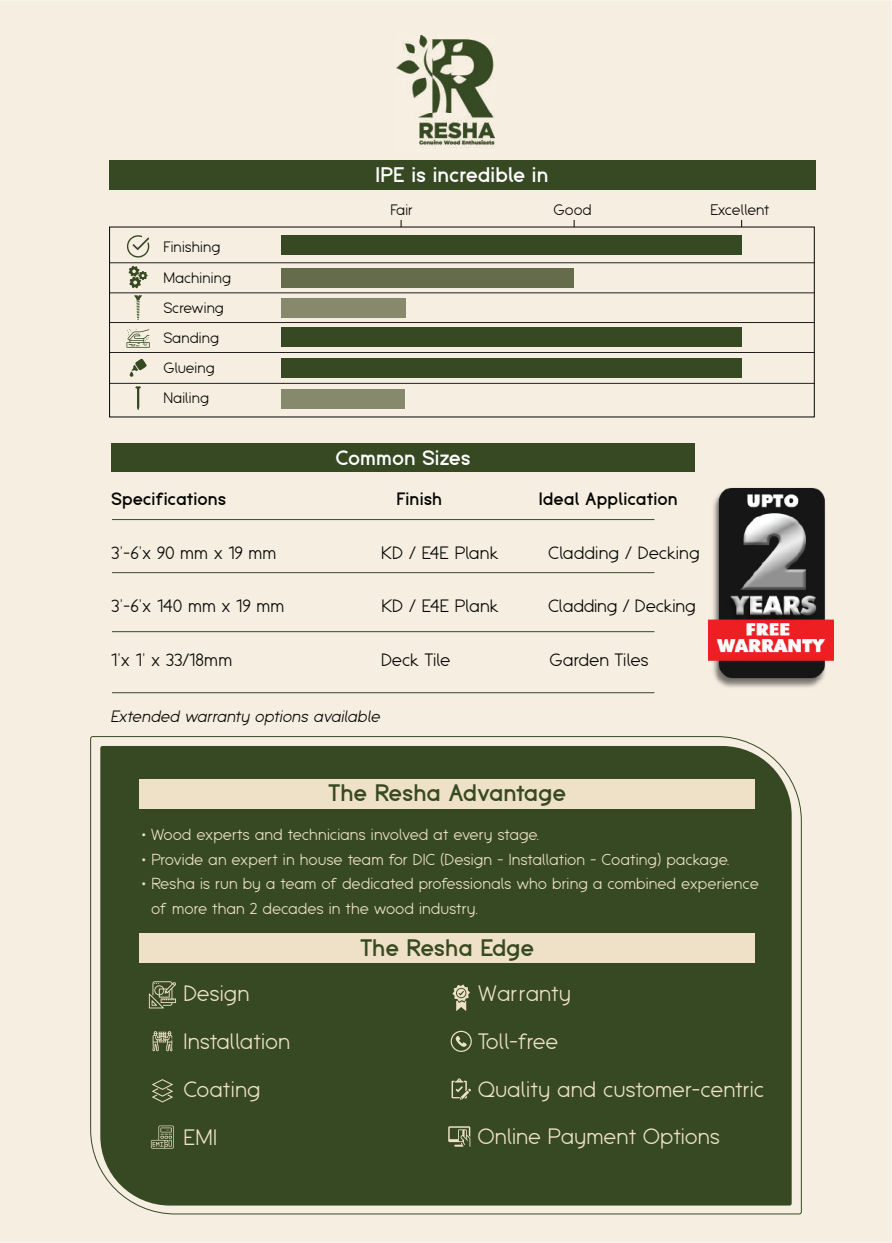
<style>
.page{position:relative;width:892px;height:1243px;background:#fff}
.page>*{position:absolute;margin:0;border:0;box-sizing:border-box;transform-origin:0 0}
.t1{font:700 23.7px "Espera";letter-spacing:-.005em;color:#374923}
.t2{font:22.2px/47.8px "Espera";letter-spacing:-.005em;color:#eee1c7}
.t3{font:700 21px "Espera";letter-spacing:.01em;color:#fff}
.t4{font:700 20.85px "Espera";color:#fff}
.t5{font:17.85px "Espera";letter-spacing:-.01em;color:#040503}
.t6{font:700 17.85px "Espera";color:#040503}
.t7{font:italic 16.35px "Espera";color:#040503}
.t8{font:15.9px/24.5px "Espera";color:#eee1c7}
.t9{font:15.15px "Espera";letter-spacing:-.02em;color:#040503}
.t10{font:15.15px "Espera";color:#040503}
.t11{font:15px/30px "Espera";letter-spacing:.005em;color:#040503}
</style>
<div class="page">
<div style="left:0;top:0;width:891px;height:1242px;background:#f6efe1"></div>
<div style="left:111px;top:443px;width:583px;height:29px;background:#374923"></div>
<hr style="left:112px;top:519px;width:542px;height:1px;background:#374a24">
<hr style="left:112px;top:572px;width:542px;height:1px;background:#374a24">
<hr style="left:112px;top:631px;width:542px;height:1px;background:#374a24">
<hr style="left:112px;top:692px;width:542px;height:1px;background:#374a24">
<img style="left:397px;top:35px;width:97px;height:117px">
<img style="left:708px;top:481px;width:125px;height:207px">
<svg style="left:90px;top:736px;width:711px;height:478px;background:#586542"></svg>
<div style="left:109px;top:161px;width:706px;height:29px;background:#374923"></div>
<hr style="left:110px;top:262px;width:704px;height:1px;background:#231f20">
<hr style="left:110px;top:292px;width:704px;height:1px;background:#231f20">
<hr style="left:110px;top:322px;width:704px;height:1px;background:#231f20">
<hr style="left:110px;top:352px;width:704px;height:1px;background:#231f20">
<hr style="left:110px;top:383px;width:704px;height:1px;background:#231f20">
<div style="left:281px;top:235px;width:460px;height:19px;background:#374923"></div>
<div style="left:281px;top:268px;width:292px;height:19px;background:#646c4b"></div>
<div style="left:281px;top:298px;width:124px;height:19px;background:#86896c"></div>
<div style="left:281px;top:327px;width:460px;height:19px;background:#374923"></div>
<div style="left:281px;top:358px;width:460px;height:19px;background:#374923"></div>
<div style="left:281px;top:389px;width:124px;height:20px;background:#86896c"></div>
<svg style="left:127px;top:235px;width:22px;height:23px"></svg>
<svg style="left:128px;top:266px;width:19px;height:22px"></svg>
<svg style="left:134px;top:295px;width:8px;height:25px"></svg>
<svg style="left:135px;top:387px;width:5px;height:23px"></svg>
<svg style="left:129px;top:358px;width:17px;height:19px"></svg>
<svg style="left:126px;top:329px;width:24px;height:19px"></svg>
<svg style="left:448px;top:1126px;width:22px;height:20px"></svg>
<h3 class="t3" style="left:375px;top:163px;width:174px">IPE is incredible in</h3>
<p class="t11" style="left:163px;top:232px;width:69px">Finishing<br>Machining<br>Screwing<br>Sanding<br>Glueing<br>Nailing</p>
<p class="t11" style="left:390px;top:195px;width:24px">Fair</p>
<p class="t10" style="left:553px;top:201px;width:40px">Good</p>
<p class="t9" style="left:710px;top:201px;width:61px">Excellent</p>
<h3 class="t4" style="left:335px;top:445px;width:137px">Common Sizes</h3>
<p class="t6" style="left:111px;top:489px;width:117px">Specifications</p>
<p class="t6" style="left:396px;top:489px;width:47px">Finish</p>
<p class="t6" style="left:538px;top:489px;width:140px">Ideal Application</p>
<p class="t5" style="left:111px;top:542px;width:167px">3’-6’x 90 mm x 19 mm</p>
<p class="t5" style="left:381px;top:542px;width:119px">KD / E4E Plank</p>
<p class="t5" style="left:548px;top:542px;width:153px">Cladding / Decking</p>
<p class="t5" style="left:111px;top:596px;width:175px">3’-6’x 140 mm x 19 mm</p>
<p class="t5" style="left:381px;top:596px;width:119px">KD / E4E Plank</p>
<p class="t5" style="left:548px;top:596px;width:149px">Cladding / Decking</p>
<p class="t5" style="left:111px;top:649px;width:123px">1’x 1’ x 33/18mm</p>
<p class="t5" style="left:381px;top:649px;width:71px">Deck Tile</p>
<p class="t5" style="left:549px;top:649px;width:101px">Garden Tiles</p>
<p class="t7" style="left:111px;top:707px;width:271px">Extended warranty options available</p>
<h1 class="t1" style="left:328px;top:779px;width:239px">The Resha Advantage</h1>
<p class="t8" style="left:141px;top:822px;width:399px">• Wood experts and technicians involved at every stage.</p>
<p class="t8" style="left:141px;top:847px;width:589px">• Provide an expert in house team for DIC (Design - Installation - Coating) package.</p>
<p class="t8" style="left:151px;top:871px;width:609px;text-indent:-10px">• Resha is run by a team of dedicated professionals who bring a combined experience of more than 2 decades in the wood industry.</p>
<h1 class="t1" style="left:360px;top:934px;width:176px">The Resha Edge</h1>
<h2 class="t2" style="left:183px;top:969px;width:108px">Design<br>Installation<br>Coating<br>EMI</h2>
<h2 class="t2" style="left:477px;top:969px;width:288px">Warranty<br>Toll-free<br>Quality and customer-centric</h2>
<h2 class="t2" style="left:477px;top:1112px;width:244px">Online Payment Options</h2>
</div>
